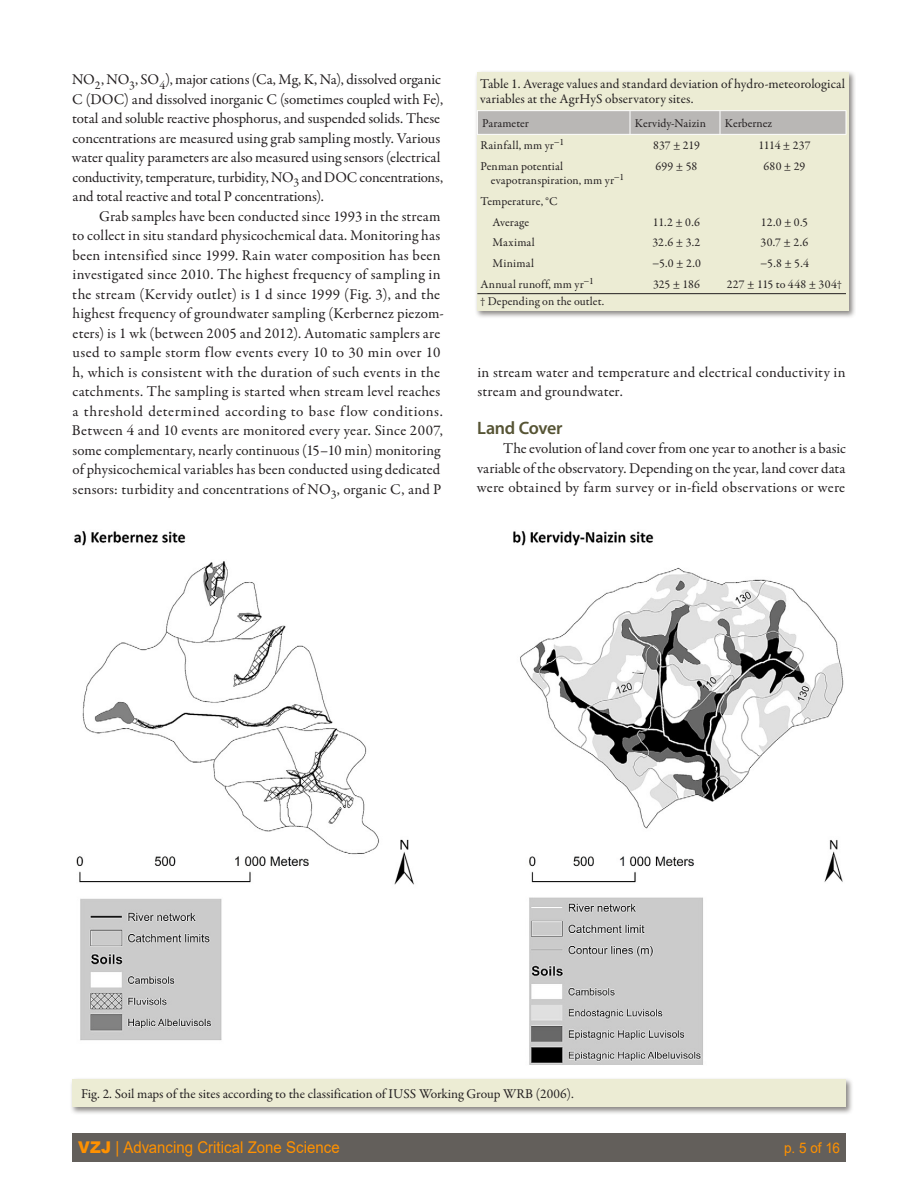
<style>
.page{position:relative;width:918px;height:1188px;background:#fff}
.page>*{position:absolute;margin:0;border:0;box-sizing:border-box;transform-origin:0 0}
.t1{font:600 18px "Myriad Pro";letter-spacing:-.02em;color:#565434}
.t2{font:16.2px "Arial";color:#ff9100;scale:.93 1}
.t3{font:15px/19.5px "Garamond Premr Pro";letter-spacing:.01em;color:#231f20}
.t4{font:15px/19.5px "Garamond Premr Pro";letter-spacing:-.01em;color:#231f20}
.t5{font:14.55px "Arial";color:#ff9100;scale:.93 1}
.t6{font:13.5px/15px "Garamond Premr Pro";color:#231f20}
.t7{font:12px/14.4px "Garamond Premr Pro";letter-spacing:.01em;color:#231f20}
.t8{font:12px "Garamond Premr Pro";letter-spacing:.03em;color:#231f20}
.s1{font-weight:900}
</style>
<div class="page">
<div style="left:72px;top:1133px;width:774px;height:28px;background:#635f5b"></div>
<div style="left:475px;top:70px;width:381px;height:249px;background:#635f5b;opacity:.75"></div>
<div style="left:477px;top:72px;width:371px;height:238px;background:#ececd4"></div>
<hr style="left:477px;top:293px;width:153px;height:1px;background:#231f20">
<hr style="left:630px;top:293px;width:90px;height:1px;background:#231f20">
<hr style="left:720px;top:293px;width:126px;height:1px;background:#231f20">
<hr style="left:477px;top:110px;width:153px;height:1px;background:#fff">
<hr style="left:630px;top:110px;width:90px;height:1px;background:#fff">
<hr style="left:720px;top:110px;width:126px;height:1px;background:#fff">
<svg style="left:477px;top:111px;width:370px;height:23px;background:#bab8b6"></svg>
<hr style="left:477px;top:134px;width:153px;height:1px;background:#fff">
<hr style="left:630px;top:134px;width:90px;height:1px;background:#fff">
<hr style="left:720px;top:134px;width:126px;height:1px;background:#fff">
<img style="left:74px;top:531px;width:770px;height:534px">
<div style="left:70px;top:1077px;width:784px;height:38px;background:#635f5b;opacity:.75"></div>
<div style="left:72px;top:1079px;width:774px;height:28px;background:#ececd4"></div>
<p class="t4" style="left:72px;top:70px;width:373px">NO<sub>2</sub>, NO<sub>3</sub>, SO<sub>4</sub>), major cations (Ca, Mg, K, Na), dissolved organic C (DOC) and dissolved inorganic C (sometimes coupled with Fe), total and soluble reactive phosphorus, and suspended solids. These concentrations are measured using grab sampling mostly. Various water quality parameters are also measured using sensors (electrical conductivity, temperature, turbidity, NO<sub>3</sub> and DOC concentrations, and total reactive and total P concentrations).</p>
<p class="t3" style="left:72px;top:206px;width:374px;text-indent:27px">Grab samples have been conducted since 1993 in the stream to collect in situ standard physicochemical data. Monitoring has been intensified since 1999. Rain water composition has been investigated since 2010. The highest frequency of sampling in the stream (Kervidy outlet) is 1 d since 1999 (Fig. 3), and the highest frequency of groundwater sampling (Kerbernez piezom&shy;eters) is 1 wk (between 2005 and 2012). Automatic samplers are used to sample storm flow events every 10 to 30 min over 10 h, which is consistent with the duration of such events in the catchments. The sampling is started when stream level reaches a threshold determined according to base flow conditions.<br>Between 4 and 10 events are monitored every year. Since 2007, some complementary, nearly continuous (15–10 min) monitoring of physicochemical variables has been conducted using dedicated sensors: turbidity and concentrations of NO<sub>3</sub>, organic C, and P</p>
<p class="t6" style="left:480px;top:76px;width:367px">Table 1. Average values and standard deviation of hydro-meteorological variables at the AgrHyS observatory sites.</p>
<p class="t7" style="left:482px;top:116px;width:48px">Parameter</p>
<p class="t7" style="left:635px;top:116px;width:73px">Kervidy-Naizin</p>
<p class="t7" style="left:725px;top:116px;width:49px">Kerbernez</p>
<p class="t7" style="left:480px;top:138px;width:85px">Rainfall, mm yr<sup>−1</sup></p>
<p class="t7" style="left:653px;top:138px;width:48px">837 ± 219</p>
<p class="t7" style="left:758px;top:138px;width:54px">1114 ± 237</p>
<p class="t7" style="left:491px;top:159px;width:135px;text-indent:-10px">Penman potential evapotranspiration, mm yr<sup>−1</sup></p>
<p class="t7" style="left:656px;top:159px;width:43px">699 ± 58</p>
<p class="t7" style="left:764px;top:159px;width:43px">680 ± 29</p>
<p class="t7" style="left:492px;top:191px;width:67px;line-height:20.7px;text-indent:-12px">Temperature, °C<br>Average</p>
<p class="t7" style="left:653px;top:215px;width:49px">11.2 ± 0.6</p>
<p class="t7" style="left:761px;top:215px;width:49px">12.0 ± 0.5</p>
<p class="t8" style="left:492px;top:235px;width:44px">Maximal</p>
<p class="t7" style="left:653px;top:236px;width:49px">32.6 ± 3.2</p>
<p class="t7" style="left:761px;top:236px;width:49px">30.7 ± 2.6</p>
<p class="t7" style="left:492px;top:256px;width:43px">Minimal</p>
<p class="t7" style="left:652px;top:256px;width:51px">−5.0 ± 2.0</p>
<p class="t7" style="left:760px;top:256px;width:50px">−5.8 ± 5.4</p>
<p class="t7" style="left:480px;top:277px;width:115px">Annual runoff, mm yr<sup>−1</sup></p>
<p class="t7" style="left:653px;top:277px;width:48px">325 ± 186</p>
<p class="t7" style="left:727px;top:277px;width:117px">227 ± 115 to 448 ± 304†</p>
<p class="t7" style="left:480px;top:294px;width:126px">† Depending on the outlet.</p>
<p class="t3" style="left:477px;top:362px;width:370px">in stream water and temperature and electrical conductivity in stream and groundwater.</p>
<p class="t1" style="left:477px;top:416px;width:87px">Land Cover</p>
<p class="t3" style="left:477px;top:439px;width:371px;text-align:justify;text-indent:26px">The evolution of land cover from one year to another is a basic variable of the observatory. Depending on the year, land cover data were obtained by farm survey or in-field observations or were</p>
<p class="t6" style="left:81px;top:1086px;width:494px">Fig. 2. Soil maps of the sites according to the classification of IUSS Working Group WRB (2006).</p>
<p class="t2" style="left:78px;top:1136px;width:283px"><span class="s1">VZJ</span> | Advancing Critical Zone Science</p>
<p class="t5" style="left:784px;top:1137px;width:61px">p. 5 of 16</p>
</div>
